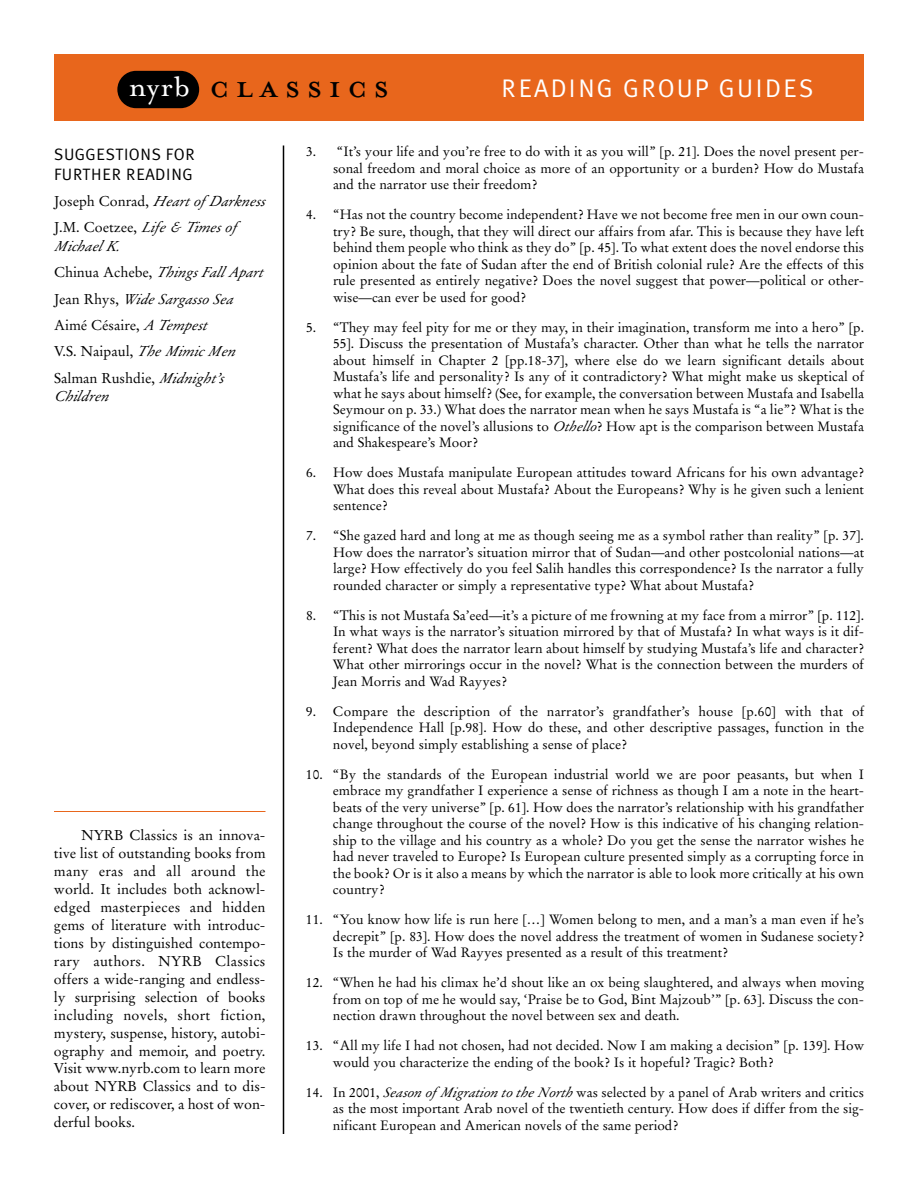
<style>
.page{position:relative;width:918px;height:1188px;background:#fff}
.page>*{position:absolute;margin:0;border:0;box-sizing:border-box;transform-origin:0 0}
.t1{font:44.7px "Mrs Eaves Petite Caps";letter-spacing:.14em;color:#000}
.t2{font:25.5px "Meta Plus Normal";letter-spacing:.09em;color:#fff}
.t3{font:16.5px/20.2px "Meta Plus Normal";letter-spacing:.03em;color:#000}
.t4{font:14.25px/18px "Stempel Garamond";color:#000;text-align:justify}
.t5{font:italic 14.25px/26.2px "Stempel Garamond";color:#000}
.t6{font:13.5px/16.5px "Stempel Garamond";color:#000;text-align:justify}
.s1{font-family:"Mrs Eaves Roman";font-size:32.25px;color:#fff}
.s2{font-style:normal}
.s3{font-style:italic}
</style>
<div class="page">
<div style="left:54px;top:54px;width:810px;height:66px;background:#e8661c"></div>
<div style="left:117px;top:71px;width:82px;height:37px;background:#000;border-radius:19px"></div>
<hr style="left:283px;top:146px;width:1px;height:988px;background:#000">
<hr style="left:54px;top:811px;width:212px;height:1px;background:#e8661c">
<h1 class="t1" style="left:129px;top:56px;width:262px"><span class="s1">nyrb</span> classics</h1>
<h2 class="t2" style="left:502px;top:74px;width:313px">READING GROUP GUIDES</h2>
<p class="t3" style="left:54px;top:144px;width:142px">SUGGESTIONS FOR<br>FURTHER READING</p>
<p class="t5" style="left:54px;top:189px;width:216px"><span class="s2">Joseph Conrad,</span> Heartof Darkness<br><span class="s2">J.M. Coetzee,</span> Life &amp; Timesof</p>
<p class="t5" style="left:54px;top:234px;width:214px">Michael K.<br><span class="s2">Chinua Achebe,</span> ThingsFall Apart<br><span class="s2">Jean Rhys,</span> Wide Sargasso Sea<br><span class="s2">Aimé Césaire,</span> A Tempest<br><span class="s2">V.S. Naipaul,</span> The MimicMen<br><span class="s2">Salman Rushdie,</span> Midnight’s</p>
<p class="t5" style="left:54px;top:385px;width:59px">Children</p>
<p class="t4" style="left:54px;top:827px;width:213px;text-indent:27px">NYRB Classics is an innova&shy;tive list of outstanding books from many eras and all around the world. It includes both acknowl&shy;edged masterpieces and hidden gems of literature with introduc&shy;tions by distinguished contempo&shy;rary authors. NYRB Classics offers a wide-ranging and endless&shy;ly surprising selection of books including novels, short fiction, mystery, suspense, history, autobi&shy;ography and memoir, and poetry.<br>Visit www.nyrb.com to learn more about NYRB Classics and to dis&shy;cover, or rediscover, a host of won&shy;derful books.</p>
<p class="t6" style="left:333px;top:144px;width:533px;text-indent:-27px">3. “It’s your life and you’re free to do with it as you will” [p. 21]. Does the novel present per&shy;sonal freedom and moral choice as more of an opportunity or a burden? How do Mustafa and the narrator use their freedom?</p>
<p class="t6" style="left:333px;top:207px;width:533px;text-indent:-27px">4. “Has not the country become independent? Have we not become free men in our own coun&shy;try? Be sure, though, that they will direct our affairs from afar. This is because they have left behind them people who think as they do” [p. 45]. To what extent does the novel endorse this opinion about the fate of Sudan after the end of British colonial rule? Are the effects of this rule presented as entirely negative? Does the novel suggest that power—political or other&shy;wise—can ever be used for good?</p>
<p class="t6" style="left:333px;top:320px;width:533px;text-indent:-27px">5. “They may feel pity for me or they may, in their imagination, transform me into a hero” [p.<br>55]. Discuss the presentation of Mustafa’s character. Other than what he tells the narrator about himself in Chapter 2 [pp.18-37], where else do we learn significant details about Mustafa’s life and personality? Is any of it contradictory? What might make us skeptical of what he says about himself? (See, for example, the conversation between Mustafa and Isabella Seymour on p. 33.) What does the narrator mean when he says Mustafa is “a lie”? What is the significance of the novel’s allusions to <span class="s3">Othello</span>? How apt is the comparison between Mustafa and Shakespeare’s Moor?</p>
<p class="t6" style="left:333px;top:465px;width:533px;text-indent:-27px">6. How does Mustafa manipulate European attitudes toward Africans for his own advantage?<br>What does this reveal about Mustafa? About the Europeans? Why is he given such a lenient sentence?</p>
<p class="t6" style="left:333px;top:528px;width:533px;text-indent:-27px">7. “She gazed hard and long at me as though seeing me as a symbol rather than reality” [p. 37].<br>How does the narrator’s situation mirror that of Sudan—and other postcolonial nations—at large? How effectively do you feel Salih handles this correspondence? Is the narrator a fully rounded character or simply a representative type? What about Mustafa?</p>
<p class="t6" style="left:333px;top:608px;width:533px;text-indent:-27px">8. “This is not Mustafa Sa’eed—it’s a picture of me frowning at my face from a mirror” [p. 112].<br>In what ways is the narrator’s situation mirrored by that of Mustafa? In what ways is it dif&shy;ferent? What does the narrator learn about himself by studying Mustafa’s life and character?<br>What other mirrorings occur in the novel? What is the connection between the murders of Jean Morris and Wad Rayyes?</p>
<p class="t6" style="left:333px;top:704px;width:533px;text-indent:-27px">9. Compare the description of the narrator’s grandfather’s house [p.60] with that of Independence Hall [p.98]. How do these, and other descriptive passages, function in the novel, beyond simply establishing a sense of place?</p>
<p class="t6" style="left:333px;top:767px;width:533px;text-indent:-27px">10. “By the standards of the European industrial world we are poor peasants, but when I embrace my grandfather I experience a sense of richness as though I am a note in the heart&shy;beats of the very universe” [p. 61]. How does the narrator’s relationship with his grandfather change throughout the course of the novel? How is this indicative of his changing relation&shy;ship to the village and his country as a whole? Do you get the sense the narrator wishes he had never traveled to Europe? Is European culture presented simply as a corrupting force in the book? Or is it also a means by which the narrator is able to look more critically at his own country?</p>
<p class="t6" style="left:333px;top:912px;width:533px;text-indent:-27px">11. “You know how life is run here […] Women belong to men, and a man’s a man even if he’s decrepit” [p. 83]. How does the novel address the treatment of women in Sudanese society?<br>Is the murder of Wad Rayyes presented as a result of this treatment?</p>
<p class="t6" style="left:333px;top:975px;width:533px;text-indent:-27px">12. “When he had his climax he’d shout like an ox being slaughtered, and always when moving from on top of me he would say, ‘Praise be to God, Bint Majzoub’” [p. 63]. Discuss the con&shy;nection drawn throughout the novel between sex and death.</p>
<p class="t6" style="left:333px;top:1038px;width:533px;text-indent:-27px">13. “All my life I had not chosen, had not decided. Now I am making a decision” [p. 139]. How would you characterize the ending of the book? Is it hopeful? Tragic? Both?</p>
<p class="t6" style="left:333px;top:1085px;width:533px;text-indent:-27px">14. In 2001, <span class="s3">Season of Migration to the North</span>was selected by a panel of Arab writers and critics as the most important Arab novel of the twentieth century. How does if differ from the sig&shy;nificant European and American novels of the same period?</p>
</div>
